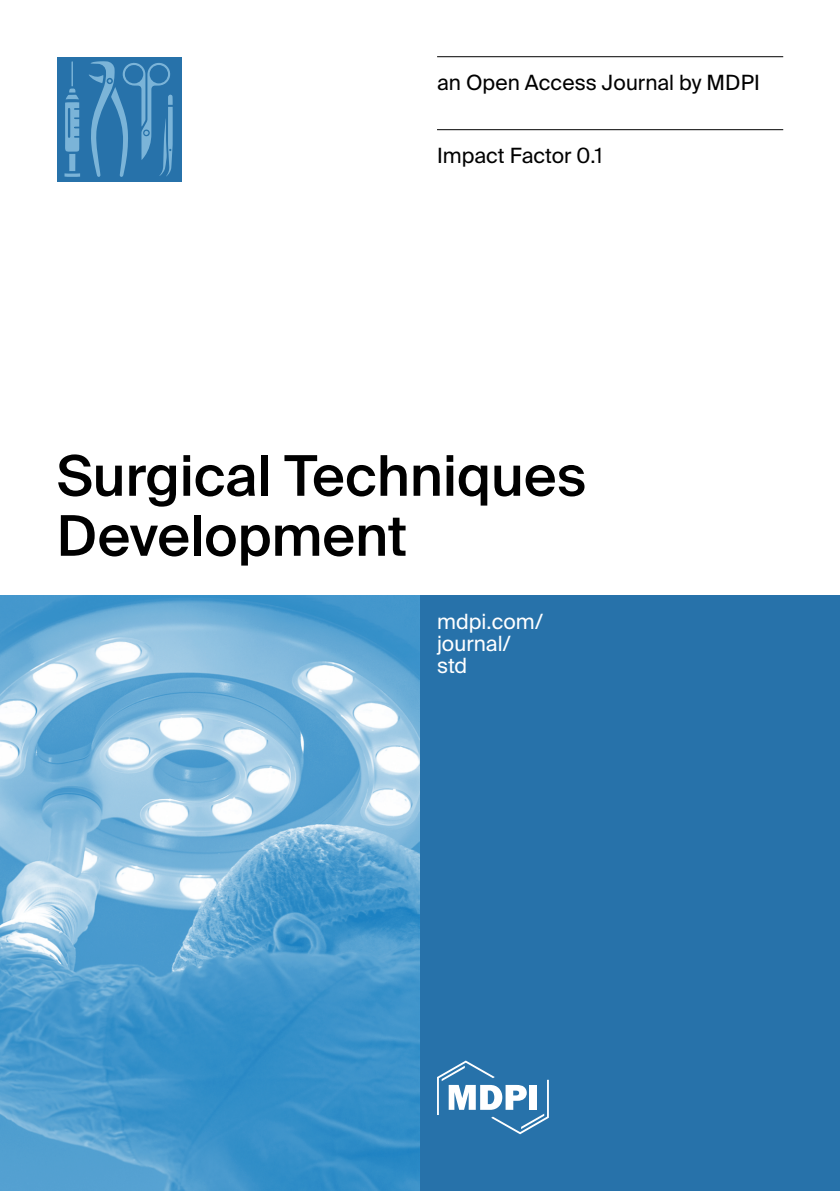
<style>
.page{position:relative;width:840px;height:1191px;background:#fff}
.page>*{position:absolute;margin:0;border:0;box-sizing:border-box;transform-origin:0 0}
.t1{font:500 56px/60px "Suisse Intl";color:#000}
.t2{font:21px "Suisse Intl";color:#000}
.t3{font:21px/22px "Suisse Intl";color:#fff}
</style>
<div class="page">
<div style="left:420px;top:595px;width:419px;height:596px;background:#2772aa"></div>
<img style="left:1px;top:595px;width:419px;height:596px">
<div style="left:57px;top:57px;width:124px;height:124px;background:#2772aa"></div>
<svg style="left:64px;top:61px;width:16px;height:116px"></svg>
<svg style="left:89px;top:61px;width:84px;height:116px"></svg>
<svg style="left:437px;top:1060px;width:111px;height:74px"></svg>
<hr style="left:437px;top:56px;width:345px;height:1px;background:#000">
<hr style="left:0;top:595px;width:1px;height:596px;background:#f4f6f3">
<hr style="left:437px;top:129px;width:345px;height:1px;background:#000">
<p class="t2" style="left:437px;top:70px;width:324px">an Open Access Journal by MDPI</p>
<p class="t2" style="left:437px;top:143px;width:167px">Impact Factor 0.1</p>
<h1 class="t1" style="left:57px;top:446px;width:530px">Surgical Techniques<br>Development</h1>
<p class="t3" style="left:437px;top:610px;width:108px">mdpi.com/ journal/ std</p>
</div>
